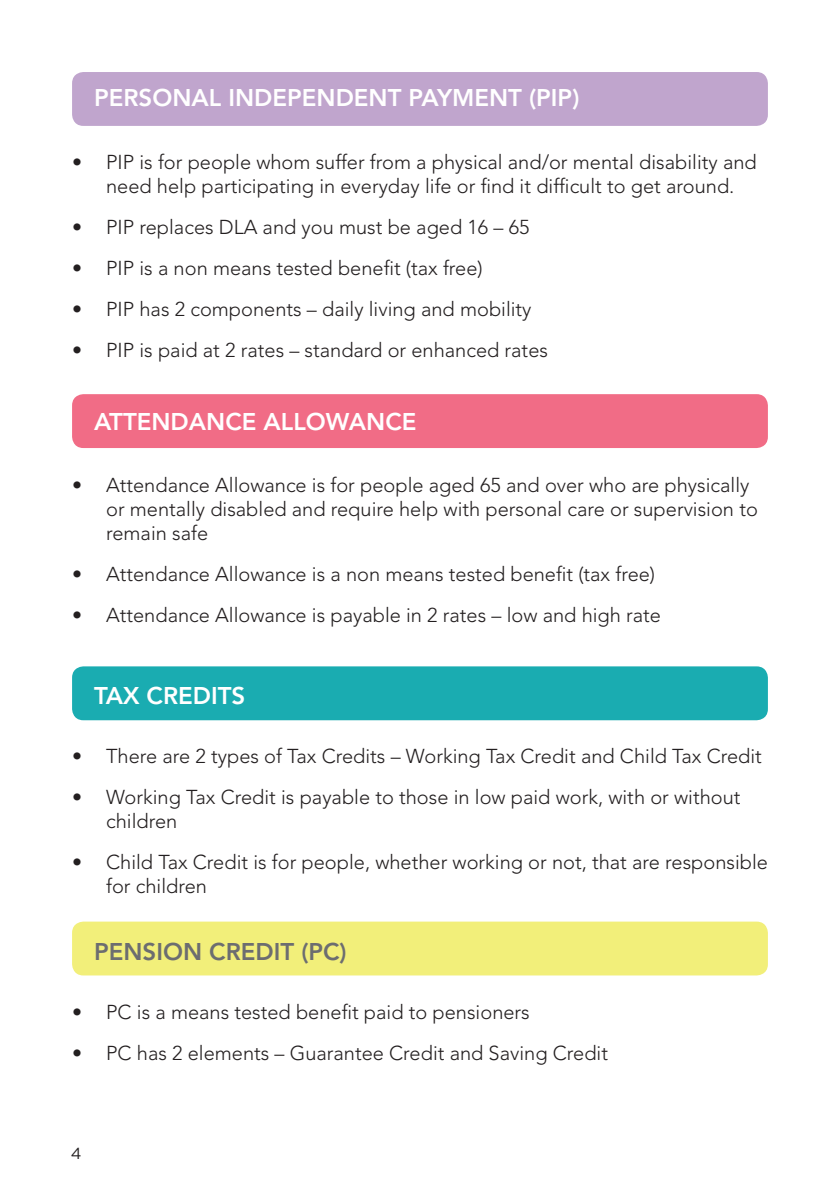
<style>
.page{position:relative;width:840px;height:1191px;background:#fff}
.page>*{position:absolute;margin:0;border:0;box-sizing:border-box;transform-origin:0 0}
.body_copy_use{font:800 24px "Avenir";color:#fff}
.body_copy_use-2{font:800 24px "Avenir";color:#6c6d70}
.body_copy_use-3{font:300 20px/24px "Avenir";color:#231f20}
.t1{font:16px "Gotham";color:#231f20}
</style>
<div class="page">
<div style="left:72px;top:72px;width:695px;height:54px;background:#c0a5cd;border-radius:11px"></div>
<div style="left:72px;top:394px;width:695px;height:54px;background:#f16c86;border-radius:11px"></div>
<div style="left:72px;top:666px;width:695px;height:54px;background:#1aacb1;border-radius:11px"></div>
<div style="left:72px;top:921px;width:695px;height:54px;background:#f2ef7a;border-radius:11px"></div>
<p class="body_copy_use" style="left:94px;top:84px;width:486px">PERSONAL INDEPENDENT PAYMENT (PIP)</p>
<p class="body_copy_use-3" style="left:72px;top:150px;width:685px;text-align:center">• PIP is for people whom suffer from a physical and/or mental disability and need help participating in everyday life or find it difficult to get around.</p>
<p class="body_copy_use-3" style="left:72px;top:215px;width:458px">• PIP replaces DLA and you must be aged 16 – 65</p>
<p class="body_copy_use-3" style="left:72px;top:256px;width:412px">• PIP is a non means tested benefit (tax free)</p>
<p class="body_copy_use-3" style="left:72px;top:297px;width:460px">• PIP has 2 components – daily living and mobility</p>
<p class="body_copy_use-3" style="left:72px;top:338px;width:477px">• PIP is paid at 2 rates – standard or enhanced rates</p>
<p class="body_copy_use" style="left:94px;top:407px;width:324px">ATTENDANCE ALLOWANCE</p>
<p class="body_copy_use-3" style="left:106px;top:473px;width:653px;text-indent:-34px">• Attendance Allowance is for people aged 65 and over who are physically or mentally disabled and require help with personal care or supervision to remain safe</p>
<p class="body_copy_use-3" style="left:72px;top:562px;width:584px">• Attendance Allowance is a non means tested benefit (tax free)</p>
<p class="body_copy_use-3" style="left:72px;top:603px;width:590px">• Attendance Allowance is payable in 2 rates – low and high rate</p>
<p class="body_copy_use" style="left:94px;top:682px;width:153px">TAX CREDITS</p>
<p class="body_copy_use-3" style="left:72px;top:744px;width:691px">• There are 2 types of Tax Credits – Working Tax Credit and Child Tax Credit</p>
<p class="body_copy_use-3" style="left:106px;top:785px;width:635px;text-indent:-34px">• Working Tax Credit is payable to those in low paid work, with or without children</p>
<p class="body_copy_use-3" style="left:106px;top:850px;width:663px;text-indent:-34px">• Child Tax Credit is for people, whether working or not, that are responsible for children</p>
<p class="body_copy_use-2" style="left:94px;top:938px;width:254px">PENSION CREDIT (PC)</p>
<p class="body_copy_use-3" style="left:72px;top:999px;width:459px">• PC is a means tested benefit paid to pensioners</p>
<p class="body_copy_use-3" style="left:72px;top:1040px;width:537px">• PC has 2 elements – Guarantee Credit and Saving Credit</p>
<p class="t1" style="left:71px;top:1144px;width:12px">4</p>
</div>
